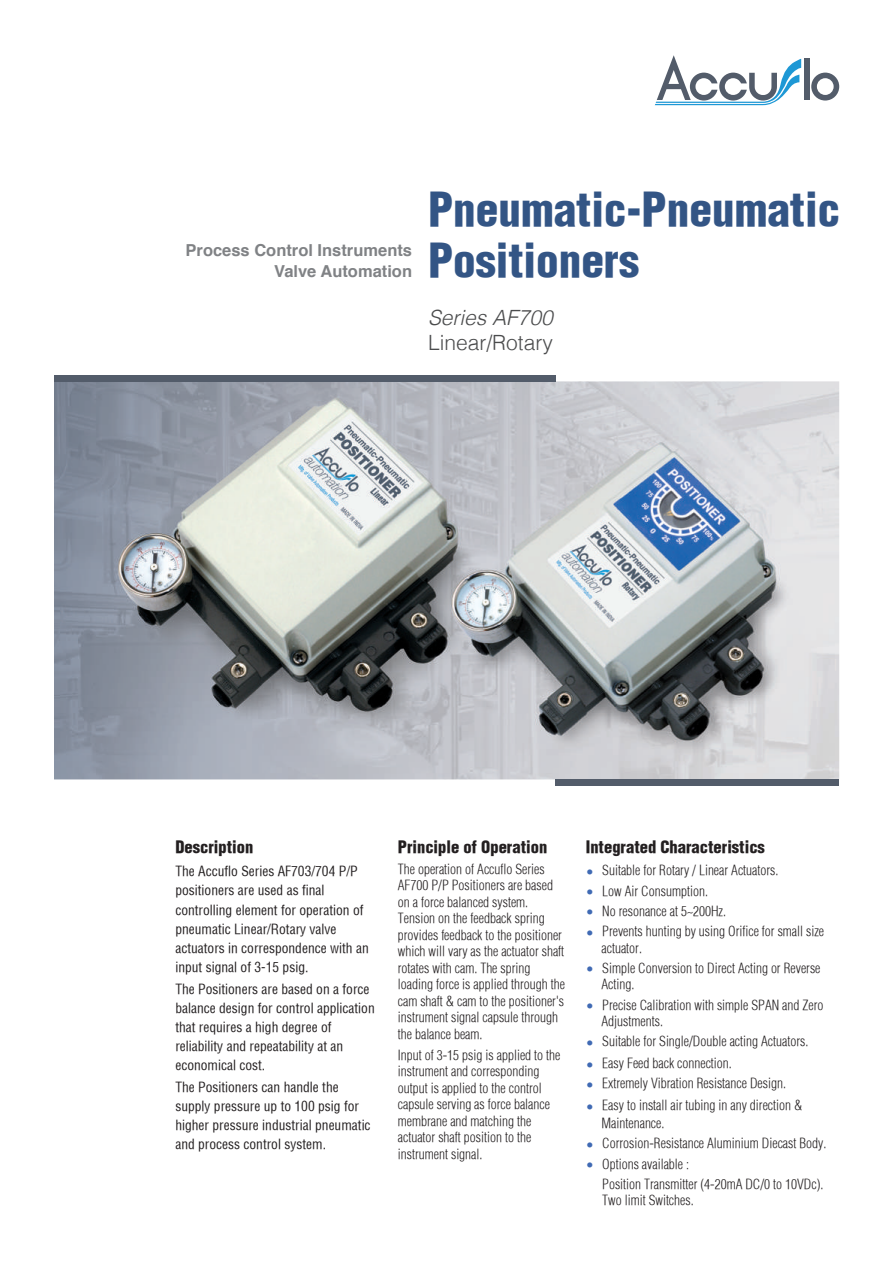
<style>
.page{position:relative;width:893px;height:1263px;background:#fff}
.page>*{position:absolute;margin:0;border:0;box-sizing:border-box;transform-origin:0 0}
.t1{font:900 condensed 45px/51px "Helvetica";color:rgb(0 43 103/.8)}
.t2{font:300 21px "Helvetica";color:#4b4c4d}
.t3{font:italic 300 21px "Helvetica";color:#4b4c4d}
.t4{font:900 condensed 16.5px "Helvetica";color:#231f20}
.t5{font:700 16.5px/21.3px "Helvetica";color:#808285;text-align:right}
.t6{font:300 condensed 13.5px/16.5px "Helvetica";color:#231f20}
.t7{font:13.5px/19px "Helvetica Condensed";color:#231f20}
.s1{color:#406ab4}
</style>
<div class="page">
<img style="left:54px;top:381px;width:785px;height:398px">
<div style="left:804px;top:59px;width:5px;height:41px;background:#535c6a"></div>
<svg style="left:811px;top:73px;width:28px;height:28px"></svg>
<svg style="left:655px;top:55px;width:147px;height:50px"></svg>
<div style="left:54px;top:375px;width:501px;height:7px;background:#535c6a"></div>
<div style="left:555px;top:779px;width:283px;height:7px;background:#535c6a"></div>
<p class="t5" style="left:186px;top:240px;width:228px">Process Control Instruments<br>Valve Automation</p>
<h1 class="t1" style="left:428px;top:184px;width:414px">Pneumatic-Pneumatic<br>Positioners</h1>
<h2 class="t3" style="left:428px;top:299px;width:126px">Series AF700</h2>
<h2 class="t2" style="left:428px;top:325px;width:126px">Linear/Rotary</h2>
<p class="t4" style="left:175px;top:836px;width:79px">Description</p>
<p class="t7" style="left:175px;top:862px;width:195px">The Accuflo Series AF703/704 P/P positioners are used as final controlling element for operation of pneumatic Linear/Rotary valve actuators in correspondence with an input signal of 3-15 psig.</p>
<p class="t7" style="left:175px;top:979px;width:201px">The Positioners are based on a force balance design for control application that requires a high degree of reliability and repeatability at an economical cost.</p>
<p class="t7" style="left:175px;top:1077px;width:197px">The Positioners can handle the supply pressure up to 100 psig for higher pressure industrial pneumatic and process control system.</p>
<p class="t4" style="left:398px;top:836px;width:151px">Principle of Operation</p>
<p class="t6" style="left:398px;top:861px;width:169px">The operation of Accuflo Series<br>AF700 P/P Positioners are based on a force balanced system.<br>Tension on the feedback spring provides feedback to the positioner which will vary as the actuator shaft rotates with cam. The spring loading force is applied through the cam shaft &amp; cam to the positioner's instrument signal capsule through the balance beam.</p>
<p class="t6" style="left:398px;top:1047px;width:164px">Input of 3-15 psig is applied to the instrument and corresponding output is applied to the control capsule serving as force balance membrane and matching the actuator shaft position to the instrument signal.</p>
<p class="t4" style="left:586px;top:836px;width:181px">Integrated Characteristics</p>
<p class="t6" style="left:586px;top:862px;width:194px"><span class="s1">•</span> Suitable for Rotary / Linear Actuators.</p>
<p class="t6" style="left:586px;top:882px;width:124px"><span class="s1">•</span> Low Air Consumption.</p>
<p class="t6" style="left:586px;top:903px;width:142px"><span class="s1">•</span> No resonance at 5~200Hz.</p>
<p class="t6" style="left:601px;top:923px;width:224px;text-indent:-16px"><span class="s1">•</span> Prevents hunting by using Orifice for small size actuator.</p>
<p class="t6" style="left:601px;top:960px;width:220px;text-indent:-16px"><span class="s1">•</span> Simple Conversion to Direct Acting or Reverse<br>Acting.</p>
<p class="t6" style="left:601px;top:996px;width:223px;text-indent:-16px"><span class="s1">•</span> Precise Calibration with simple SPAN and Zero<br>Adjustments.</p>
<p class="t6" style="left:586px;top:1033px;width:224px"><span class="s1">•</span> Suitable for Single/Double acting Actuators.</p>
<p class="t6" style="left:586px;top:1055px;width:148px"><span class="s1">•</span> Easy Feed back connection.</p>
<p class="t6" style="left:586px;top:1075px;width:202px"><span class="s1">•</span> Extremely Vibration Resistance Design.</p>
<p class="t6" style="left:601px;top:1096px;width:202px;line-height:18px;text-indent:-16px"><span class="s1">•</span> Easy to install air tubing in any direction &amp;<br>Maintenance.</p>
<p class="t6" style="left:586px;top:1135px;width:242px"><span class="s1">•</span> Corrosion-Resistance Aluminium Diecast Body.</p>
<p class="t6" style="left:602px;top:1153px;width:223px;line-height:20.2px;text-indent:-16px"><span class="s1">•</span> Options available :<br>Position Transmitter (4-20mA DC/0 to 10VDc).</p>
<p class="t6" style="left:602px;top:1192px;width:93px">Two limit Switches.</p>
</div>
